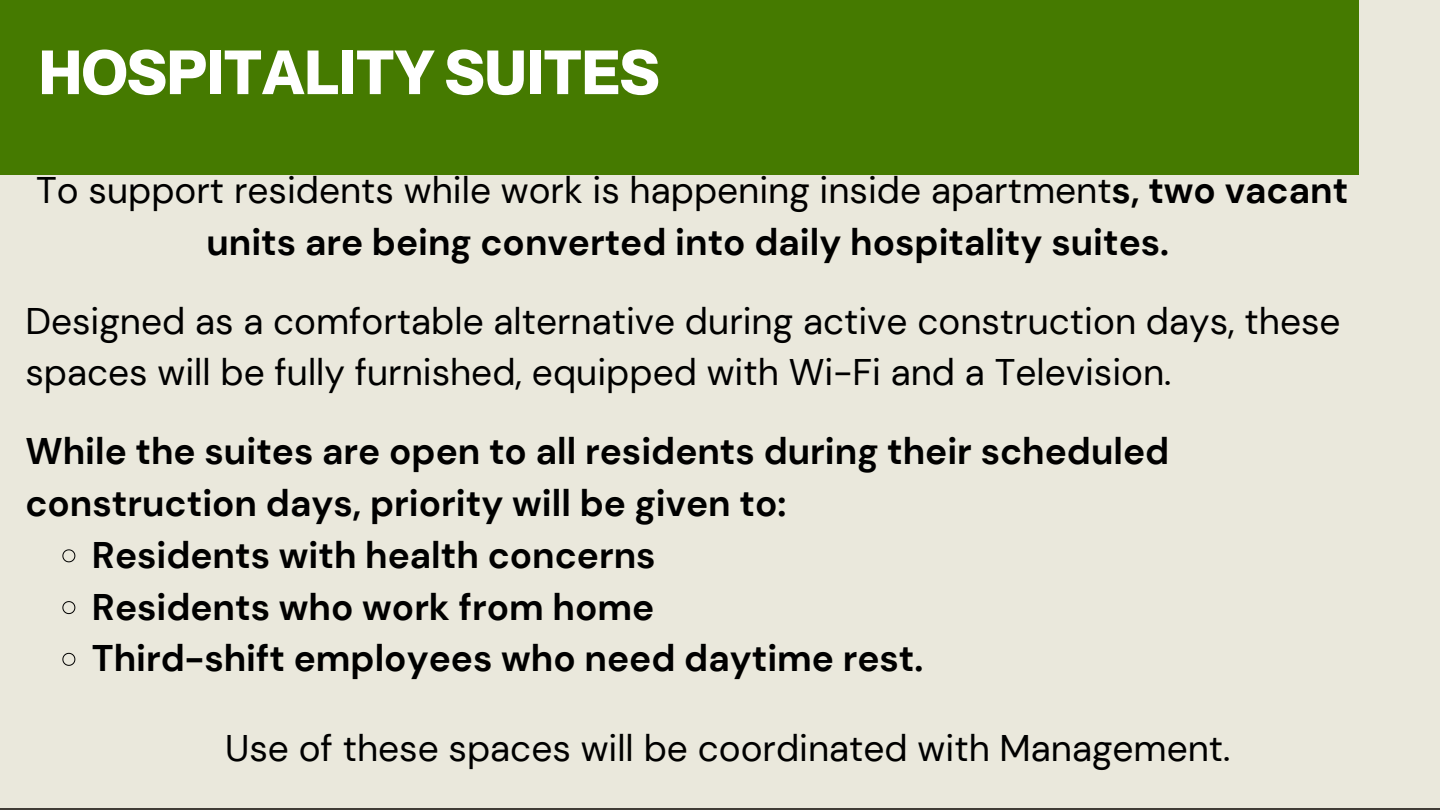
<style>
.page{position:relative;width:1440px;height:810px;background:#eae8dc}
.page>*{position:absolute;margin:0;border:0;box-sizing:border-box;transform-origin:0 0}
.t1{font:700 61px "Neue Montreal";color:#fff}
.t2{font:700 37px/51.8px "DM Sans";color:#000;text-align:center}
.t3{font:37px/51.8px "DM Sans";color:#000}
.s1{font-weight:400}
</style>
<div class="page">
<hr style="left:0;top:809px;width:1440px;height:1px;background:#413c36">
<div style="left:0;top:0;width:1359px;height:175px;background:#457a00"></div>
<svg style="left:62px;top:549px;width:14px;height:14px"></svg>
<svg style="left:62px;top:601px;width:14px;height:13px"></svg>
<svg style="left:62px;top:653px;width:14px;height:13px"></svg>
<h1 class="t1" style="left:39px;top:35px;width:622px">HOSPITALITY SUITES</h1>
<p class="t2" style="left:36px;top:165px;width:1314px"><span class="s1">To support residents while work is happening inside apartment</span>s, two vacant units are being converted into daily hospitality suites.</p>
<p class="t3" style="left:25px;top:295px;width:1317px">Designed as a comfortable alternative during active construction days, these spaces will be fully furnished, equipped with Wi-Fi and a Television.</p>
<h2 class="t2" style="left:25px;top:426px;width:1145px">While the suites are open to all residents during their scheduled</h2>
<h2 class="t2" style="left:25px;top:478px;width:763px">construction days, priority will be given to:</h2>
<h2 class="t2" style="left:92px;top:529px;width:565px">Residents with health concerns</h2>
<p class="t2" style="left:92px;top:581px;width:564px">Residents who work from home</p>
<p class="t2" style="left:92px;top:633px;width:833px">Third-shift employees who need daytime rest.</p>
<p class="t3" style="left:225px;top:723px;width:1007px">Use of these spaces will be coordinated with Management.</p>
</div>
